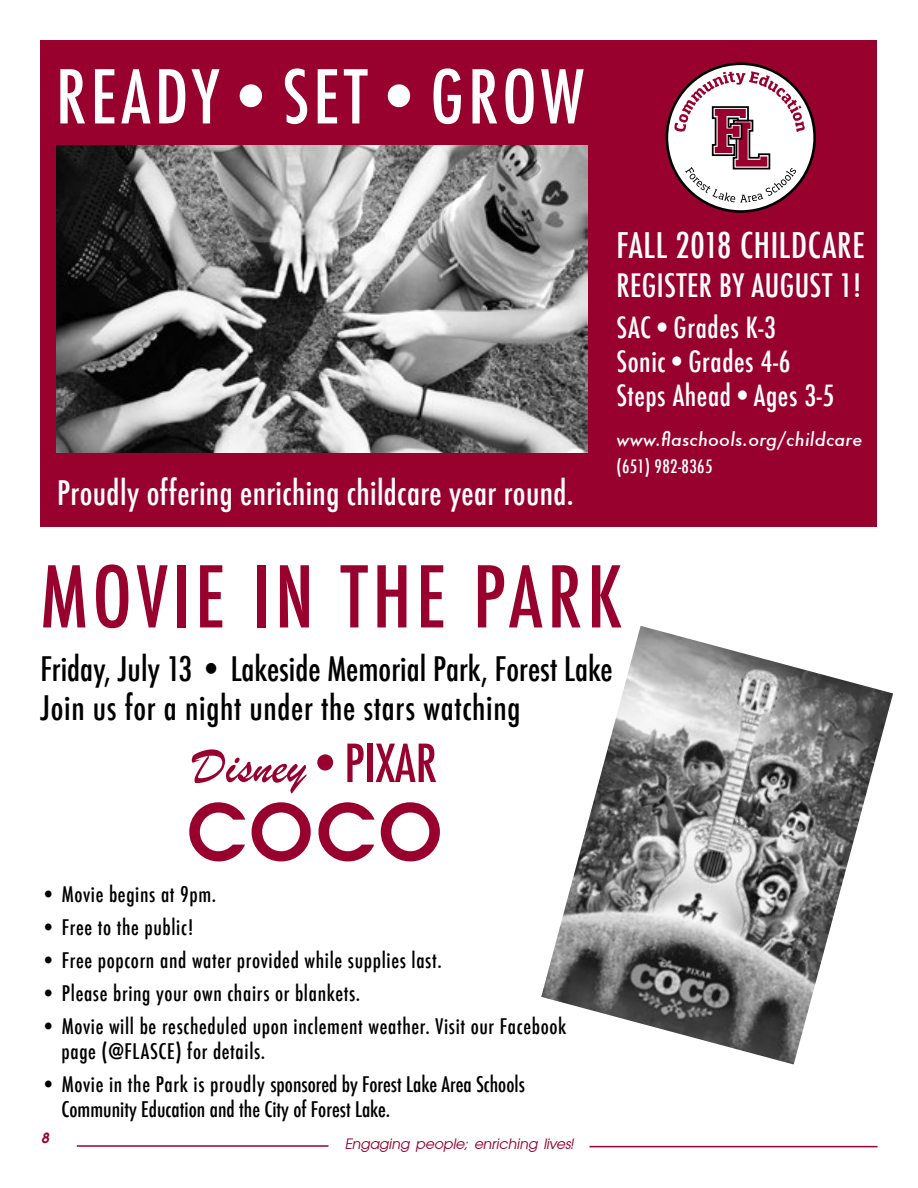
<style>
.page{position:relative;width:918px;height:1188px;background:#fff}
.page>*{position:absolute;margin:0;border:0;box-sizing:border-box;transform-origin:0 0}
.t1{font:500 condensed 82.5px "Futura";letter-spacing:.06em;color:#98002e}
.t2{font:81px "Moderne Demi";color:#98002e}
.t3{font:500 condensed 72px "Futura";letter-spacing:.06em;color:#fff}
.t4{font:51px "Brush Script";color:#98002e}
.t5{font:500 condensed 34.5px "Futura";letter-spacing:.02em;color:#fff}
.t6{font:500 condensed 33px/39.6px "Futura";letter-spacing:.005em;color:#000}
.t7{font:500 condensed 33px "Futura";letter-spacing:.01em;color:#fff}
.t8{font:500 condensed 31.5px "Futura";letter-spacing:.01em;color:#fff}
.t9{font:500 condensed 28.5px/34.2px "Futura";letter-spacing:.02em;color:#fff}
.t10{font:500 condensed 21px/25.2px "Futura";letter-spacing:.03em;color:#000}
.t11{font:500 condensed 21px/25.2px "Futura";color:#000}
.t12{font:italic 500 18px "Futura";letter-spacing:.01em;color:#fff}
.t13{font:500 condensed 18px "Futura";letter-spacing:.02em;color:#fff}
.t14{font:italic 15px "Moderne";color:#98002e}
.t15{font:italic 15px "Moderne Demi";color:#98002e}
.s1{font-family:"Futura";font-weight:500;font-stretch:condensed}
</style>
<div class="page">
<hr style="left:590px;top:1146px;width:288px;height:1px;background:#98002e">
<hr style="left:77px;top:1145px;width:251px;height:2px;background:#98002e">
<div style="left:40px;top:40px;width:838px;height:487px;background:#98002e"></div>
<img style="left:56px;top:146px;width:532px;height:307px">
<svg style="left:667px;top:64px;width:148px;height:148px"></svg>
<div style="left:666px;top:62px;width:150px;height:151px;border:3px solid #000;border-radius:50%"></div>
<svg style="left:674px;top:71px;width:131px;height:132px"></svg>
<img style="left:541px;top:626px;width:352px;height:438px">
<h3 class="t3" style="left:56px;top:51px;width:529px">READY•SET•GROW</h3>
<h3 class="t7" style="left:57px;top:472px;width:518px">Proudly offering enriching childcare year round.</h3>
<h3 class="t5" style="left:616px;top:224px;width:250px">FALL 2018 CHILDCARE</h3>
<h3 class="t8" style="left:616px;top:265px;width:247px">REGISTER BY AUGUST 1!</h3>
<h3 class="t9" style="left:616px;top:310px;width:219px">SAC•Grades K-3<br>Sonic•Grades 4-6<br>Steps Ahead•Ages 3-5</h3>
<p class="t12" style="left:616px;top:427px;width:248px">www.flaschools.org/childcare</p>
<p class="t13" style="left:616px;top:455px;width:98px">(651) 982-8365</p>
<h1 class="t1" style="left:40px;top:544px;width:583px">MOVIE IN THE PARK</h1>
<h3 class="t6" style="left:40px;top:649px;width:574px">Friday, July 13 • Lakeside Memorial Park, Forest Lake<br>Join us for a night under the stars watching</h3>
<h3 class="t4" style="left:193px;top:735px;width:246px">Disney<span class="s1">•PIXAR</span></h3>
<h2 class="t2" style="left:187px;top:782px;width:257px">COCO</h2>
<p class="t10" style="left:40px;top:881px;width:177px">• Movie begins at 9pm.</p>
<p class="t10" style="left:40px;top:914px;width:155px">• Free to the public!</p>
<p class="t10" style="left:40px;top:947px;width:403px">• Free popcorn and water provided while supplies last.</p>
<p class="t10" style="left:40px;top:980px;width:321px">• Please bring your own chairs or blankets.</p>
<p class="t10" style="left:62px;top:1013px;width:506px;text-indent:-21px">• Movie will be rescheduled upon inclement weather. Visit our Facebook page (@FLASCE) for details.</p>
<p class="t11" style="left:62px;top:1072px;width:465px;text-indent:-21px">• Movie in the Park is proudly sponsored by Forest Lake Area Schools<br>Community Education and the City of Forest Lake.</p>
<p class="t15" style="left:41px;top:1129px;width:9px">8</p>
<p class="t14" style="left:345px;top:1136px;width:230px">Engaging people; enriching lives!</p>
</div>
